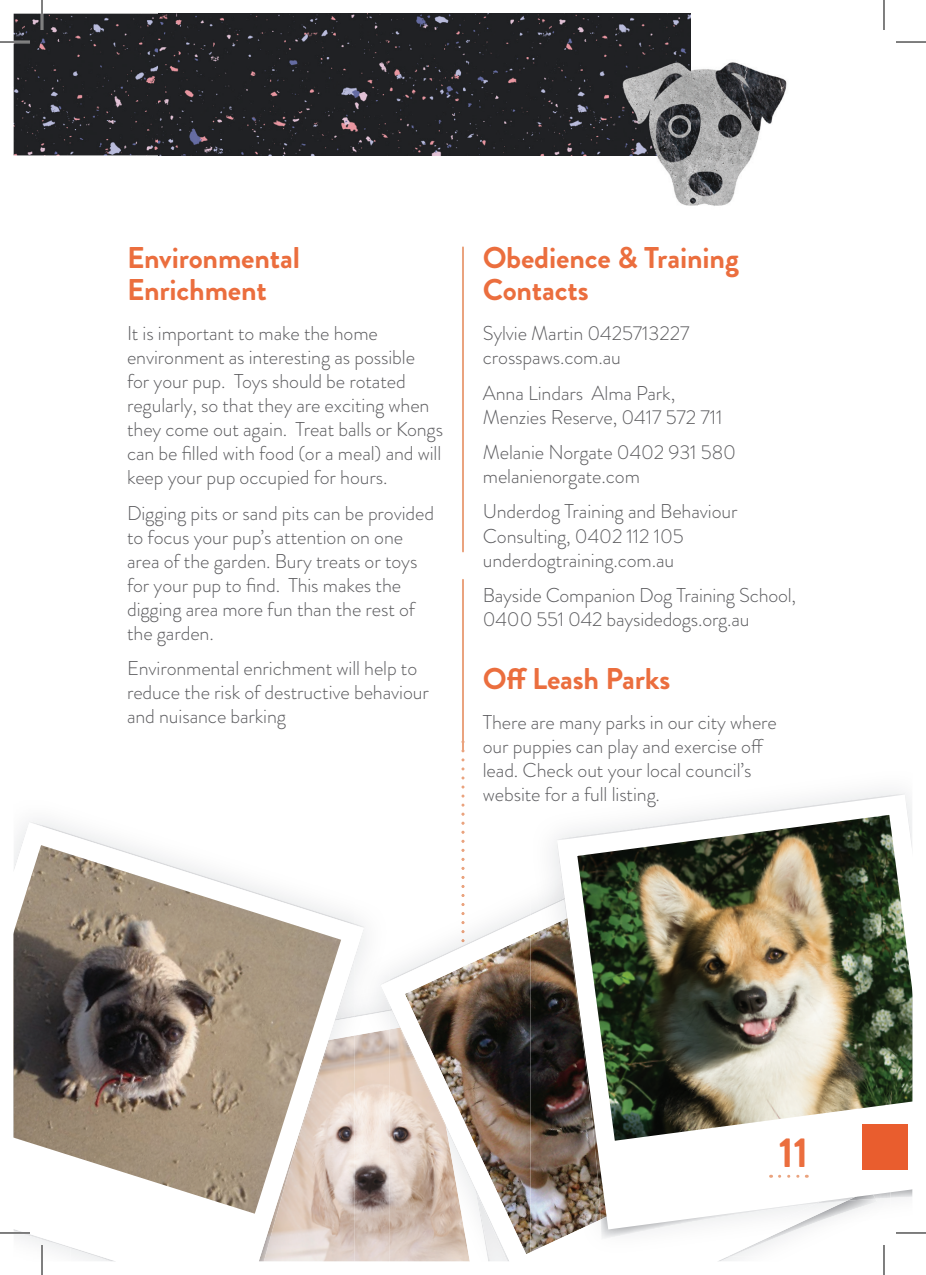
<style>
.page{position:relative;width:926px;height:1275px;background:#fff}
.page>*{position:absolute;margin:0;border:0;box-sizing:border-box;transform-origin:0 0}
.t1{font:700 42px "Brandon Grotesque";color:#eb6e3e}
.t2{font:700 30px/32px "Brandon Grotesque";letter-spacing:-.005em;color:#eb6e3e}
.t3{font:300 20px/24px "Brandon Grotesque";letter-spacing:-.005em;color:#5b5b5e}
</style>
<div class="page">
<svg style="left:461px;top:741px;width:3px;height:66px"></svg>
<img style="left:14px;top:14px;width:601px;height:141px">
<img style="left:158px;top:14px;width:6px;height:141px">
<svg style="left:14px;top:822px;width:341px;height:439px"></svg>
<svg style="left:14px;top:1116px;width:250px;height:145px"></svg>
<img style="left:461px;top:812px;width:3px;height:22px">
<img style="left:355px;top:1035px;width:26px;height:226px">
<img style="left:355px;top:1011px;width:26px;height:24px">
<img style="left:355px;top:925px;width:9px;height:31px">
<img style="left:379px;top:979px;width:2px;height:27px">
<svg style="left:381px;top:839px;width:149px;height:422px"></svg>
<svg style="left:518px;top:1117px;width:223px;height:144px"></svg>
<img style="left:530px;top:899px;width:17px;height:304px">
<img style="left:530px;top:1203px;width:247px;height:53px">
<img style="left:547px;top:791px;width:365px;height:448px">
<img style="left:615px;top:14px;width:172px;height:192px">
<img style="left:615px;top:14px;width:75px;height:141px">
<svg style="left:606px;top:1098px;width:306px;height:119px"></svg>
<div style="left:862px;top:1124px;width:46px;height:46px;background:#e95d2e"></div>
<hr style="left:462px;top:247px;width:2px;height:304px;background:#eaa37e">
<hr style="left:462px;top:580px;width:2px;height:170px;background:#eaa37e">
<hr style="left:0;top:41px;width:30px;height:2px;background:#fff">
<hr style="left:0;top:1231px;width:30px;height:3px;background:#fff">
<hr style="left:896px;top:1231px;width:30px;height:3px;background:#fff">
<hr style="left:41px;top:0;width:2px;height:30px;background:#fff">
<hr style="left:41px;top:1245px;width:2px;height:30px;background:#fff">
<hr style="left:0;top:42px;width:30px;height:1px;background:#000">
<hr style="left:896px;top:42px;width:30px;height:1px;background:#000">
<hr style="left:0;top:1232px;width:30px;height:1px;background:#000">
<hr style="left:896px;top:1232px;width:30px;height:1px;background:#000">
<hr style="left:42px;top:0;width:1px;height:30px;background:#000">
<hr style="left:42px;top:1245px;width:1px;height:30px;background:#000">
<hr style="left:884px;top:0;width:1px;height:30px;background:#000">
<hr style="left:884px;top:1245px;width:1px;height:30px;background:#000">
<h2 class="t2" style="left:127px;top:242px;width:174px">Environmental<br>Enrichment</h2>
<p class="t3" style="left:127px;top:321px;width:318px">It is important to make the home environment as interesting as possible<br>for your pup. Toys should be rotated regularly, so that they are exciting when they come out again. Treat balls or Kongs can be filled with food (or a meal) and will keep your pup occupied for hours.</p>
<p class="t3" style="left:127px;top:501px;width:309px">Digging pits or sand pits can be provided to focus your pup’s attention on one area of the garden. Bury treats or toys for your pup to find. This makes the digging area more fun than the rest of the garden.</p>
<p class="t3" style="left:127px;top:656px;width:303px">Environmental enrichment will help to reduce the risk of destructive behaviour and nuisance barking</p>
<h2 class="t2" style="left:483px;top:242px;width:258px">Obedience &amp; Training<br>Contacts</h2>
<p class="t3" style="left:483px;top:321px;width:208px">Sylvie Martin 0425713227 crosspaws.com.au</p>
<p class="t3" style="left:483px;top:381px;width:241px">Anna Lindars Alma Park,<br>Menzies Reserve, 0417 572 711</p>
<p class="t3" style="left:483px;top:440px;width:255px">Melanie Norgate 0402 931 580 melanienorgate.com</p>
<p class="t3" style="left:483px;top:500px;width:256px">Underdog Training and Behaviour<br>Consulting, 0402 112 105 underdogtraining.com.au</p>
<p class="t3" style="left:483px;top:583px;width:315px">Bayside Companion Dog Training School,<br>0400 551 042 baysidedogs.org.au</p>
<h2 class="t2" style="left:483px;top:663px;width:189px">Off Leash Parks</h2>
<p class="t3" style="left:483px;top:710px;width:296px">There are many parks in our city where our puppies can play and exercise off lead. Check out your local council’s website for a full listing.</p>
<h1 class="t1" style="left:779px;top:1123px;width:31px">11</h1>
</div>
